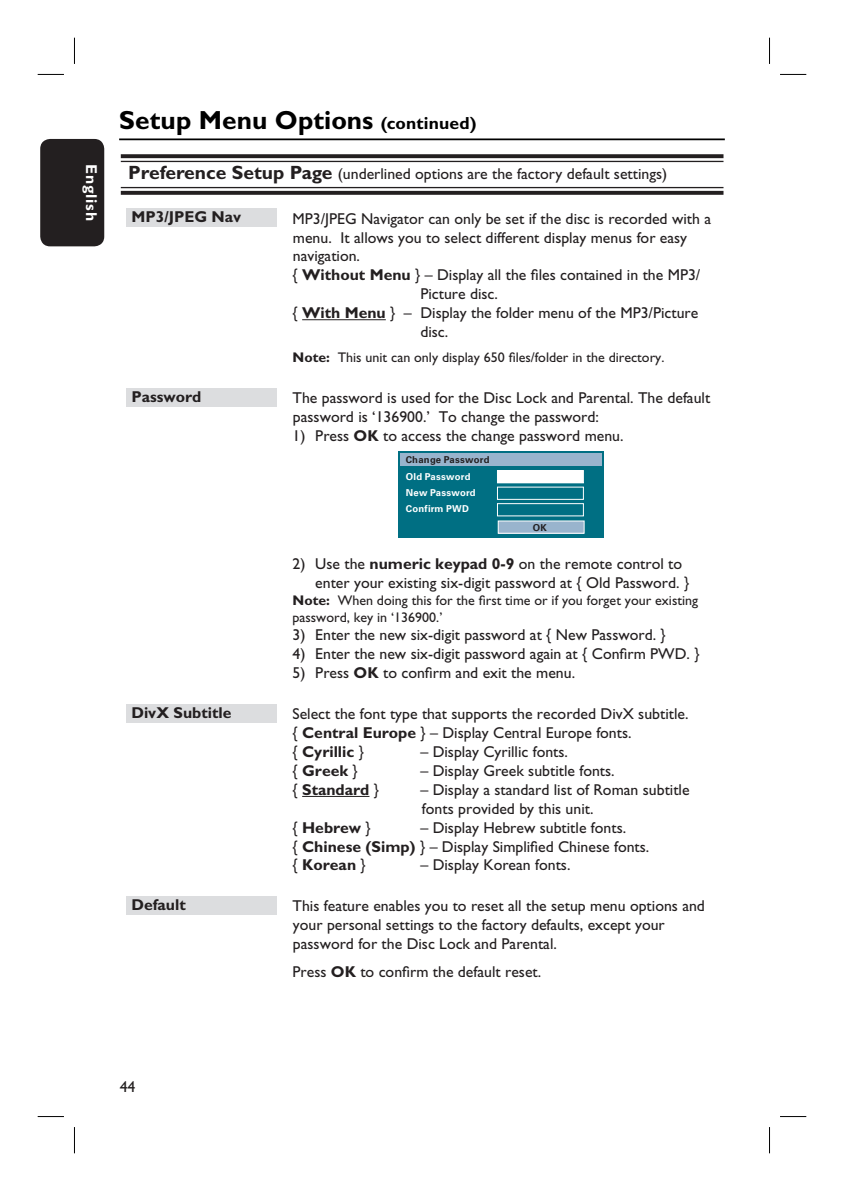
<style>
.page{position:relative;width:844px;height:1191px;background:#fff}
.page>*{position:absolute;margin:0;border:0;box-sizing:border-box;transform-origin:0 0}
.t1{font:700 26.25px "Gill Sans Std";letter-spacing:.005em;color:#000}
.t2{font:15.75px/18.9px "Gill Sans Std";color:#231f20}
.t3{font:700 15.75px "Gill Sans Std";color:#231f20}
.t4{font:700 15.75px "Gill Sans Std";letter-spacing:.05em;color:#fff}
.t5{font:14px/16.8px "Gill Sans Std";color:#231f20}
.t6{font:700 9.45px/16.3px "Univers";letter-spacing:.03em;color:#fff}
.t7{font:700 9.45px "Univers";letter-spacing:.03em;color:#231f20}
.s1{font-size:17.5px}
.s2{font-weight:700;font-size:19.25px}
.s3{font-weight:700}
.s4{font-weight:400}
</style>
<div class="page">
<div style="left:40px;top:139px;width:64px;height:107px;background:#231f20;border-radius:10px"></div>
<svg style="left:121px;top:154px;width:602px;height:4px;background:#2f2c2d"></svg>
<hr style="left:121px;top:161px;width:602px;height:1px;background:#231f20">
<hr style="left:121px;top:187px;width:602px;height:1px;background:#231f20">
<svg style="left:121px;top:191px;width:602px;height:4px;background:#2d292a"></svg>
<hr style="left:302px;top:319px;width:84px;height:1px;background:#231f20">
<hr style="left:302px;top:796px;width:67px;height:1px;background:#231f20">
<div style="left:126px;top:208px;width:150px;height:19px;background:#dcdddf"></div>
<div style="left:126px;top:388px;width:150px;height:19px;background:#dcdddf"></div>
<div style="left:398px;top:451px;width:205px;height:87px;background:#006f83"></div>
<div style="left:497px;top:470px;width:86px;height:13px;background:#fff"></div>
<div style="left:399px;top:453px;width:202px;height:13px;background:#99b4cd"></div>
<svg style="left:497px;top:486px;width:87px;height:30px"></svg>
<div style="left:498px;top:521px;width:86px;height:12px;background:#99b4cd"></div>
<div style="left:497px;top:520px;width:87px;height:13px;border:1px solid #fff"></div>
<div style="left:126px;top:704px;width:150px;height:18px;background:#dcdddf"></div>
<div style="left:126px;top:896px;width:150px;height:19px;background:#dcdddf"></div>
<hr style="left:119px;top:138px;width:605px;height:2px;background:#000">
<svg style="left:38px;top:74px;width:26px;height:1px"></svg>
<svg style="left:780px;top:74px;width:26px;height:1px"></svg>
<svg style="left:38px;top:1116px;width:26px;height:1px"></svg>
<svg style="left:780px;top:1116px;width:26px;height:1px"></svg>
<svg style="left:74px;top:38px;width:1px;height:26px"></svg>
<svg style="left:74px;top:1127px;width:1px;height:26px"></svg>
<svg style="left:769px;top:38px;width:1px;height:26px"></svg>
<svg style="left:769px;top:1127px;width:1px;height:26px"></svg>
<h1 class="t1" style="left:119px;top:111px;width:359px">Setup Menu Options <span class="s1">(continued)</span></h1>
<p class="t4" style="left:97px;top:164px;width:58px;rotate:90deg">English</p>
<p class="t2" style="left:128px;top:166px;width:540px"><span class="s2">Preference Setup Page</span> (underlined options are the factory default settings)</p>
<p class="t3" style="left:131px;top:212px;width:111px">MP3/JPEG Nav</p>
<p class="t2" style="left:292px;top:211px;width:420px">MP3/JPEG Navigator can only be set if the disc is recorded with a</p>
<p class="t2" style="left:293px;top:229px;width:395px">menu. It allows you to select different display menus for easy</p>
<p class="t2" style="left:293px;top:248px;width:69px">navigation.</p>
<p class="t2" style="left:292px;top:267px;width:409px">{ <span class="s3">Without Menu</span> } – Display all the files contained in the MP3/</p>
<p class="t2" style="left:420px;top:286px;width:79px">Picture disc.</p>
<p class="t2" style="left:292px;top:305px;width:407px">{ <span class="s3">With Menu</span> } – Display the folder menu of the MP3/Picture</p>
<p class="t2" style="left:420px;top:324px;width:29px">disc.</p>
<p class="t5" style="left:292px;top:351px;width:373px"><span class="s3">Note:</span> This unit can only display 650 files/folder in the directory.</p>
<p class="t3" style="left:131px;top:391px;width:72px">Password</p>
<p class="t2" style="left:292px;top:390px;width:419px">The password is used for the Disc Lock and Parental. The default password is ‘136900.’ To change the password:</p>
<p class="t2" style="left:292px;top:428px;width:332px">1) Press <span class="s3">OK</span> to access the change password menu.</p>
<p class="t6" style="left:406px;top:469px;width:71px">Old Password<br>New Password<br>Confirm PWD</p>
<p class="t7" style="left:405px;top:456px;width:85px">Change Password</p>
<p class="t7" style="left:533px;top:524px;width:16px">OK</p>
<p class="t2" style="left:315px;top:556px;width:375px;text-indent:-23px">2) Use the <span class="s3">numeric keypad 0-9</span> on the remote control to enter your existing six-digit password at { Old Password. }</p>
<p class="t5" style="left:292px;top:593px;width:407px"><span class="s3">Note:</span> When doing this for the first time or if you forget your existing password, key in ‘136900.’</p>
<p class="t2" style="left:292px;top:627px;width:374px">3) Enter the new six-digit password at { New Password. }</p>
<p class="t2" style="left:292px;top:646px;width:408px">4) Enter the new six-digit password again at { Confirm PWD. }</p>
<p class="t2" style="left:292px;top:665px;width:284px">5) Press <span class="s3">OK</span> to confirm and exit the menu.</p>
<p class="t3" style="left:131px;top:707px;width:102px">DivX Subtitle</p>
<p class="t2" style="left:292px;top:706px;width:397px">Select the font type that supports the recorded DivX subtitle. { <span class="s3">Central Europe</span> } – Display Central Europe fonts.<br>{ <span class="s3">Cyrillic</span> }</p>
<p class="t2" style="left:420px;top:744px;width:149px">– Display Cyrillic fonts.</p>
<p class="t3" style="left:292px;top:765px;width:67px"><span class="s4">{</span> Greek <span class="s4">}</span></p>
<p class="t2" style="left:420px;top:763px;width:196px">– Display Greek subtitle fonts.</p>
<p class="t3" style="left:292px;top:784px;width:88px"><span class="s4">{</span> Standard <span class="s4">}</span></p>
<p class="t2" style="left:420px;top:782px;width:270px">– Display a standard list of Roman subtitle fonts provided by this unit.</p>
<p class="t3" style="left:292px;top:822px;width:80px"><span class="s4">{</span> Hebrew <span class="s4">}</span></p>
<p class="t2" style="left:292px;top:819px;width:358px;text-indent:128px">– Display Hebrew subtitle fonts.<br>{ <span class="s3">Chinese (Simp)</span> } – Display Simplified Chinese fonts. { <span class="s3">Korean</span> }</p>
<p class="t2" style="left:420px;top:857px;width:151px">– Display Korean fonts.</p>
<p class="t3" style="left:131px;top:899px;width:56px">Default</p>
<p class="t2" style="left:292px;top:898px;width:414px">This feature enables you to reset all the setup menu options and your personal settings to the factory defaults, except your password for the Disc Lock and Parental.</p>
<p class="t2" style="left:292px;top:963px;width:250px">Press <span class="s3">OK</span> to confirm the default reset.</p>
<p class="t2" style="left:120px;top:1078px;width:17px">44</p>
</div>
